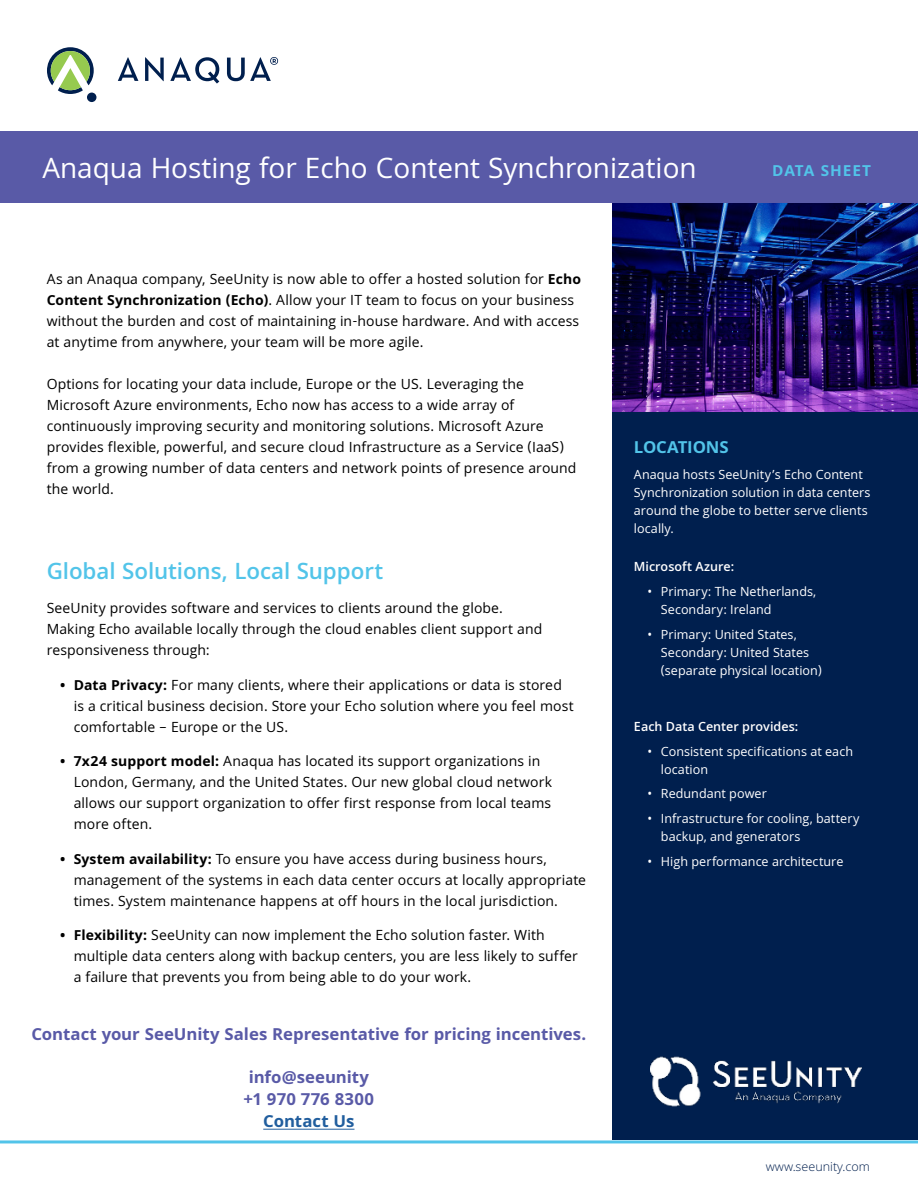
<style>
.page{position:relative;width:918px;height:1188px;background:#fff}
.page>*{position:absolute;margin:0;border:0;box-sizing:border-box;transform-origin:0 0}
.t1{font:30px "Khula";color:#fff}
.t2{font:600 24px "Khula";letter-spacing:-.005em;color:#52c4e9}
.t3{font:700 18px/21.6px "Khula";color:#595aa7}
.t4{font:700 18px "Khula";letter-spacing:-.01em;color:#52c4e9}
.t5{font:700 18px "Khula";color:#215e9e}
.t6{font:700 16.5px "Khula";letter-spacing:.06em;color:#52c4e9}
.t7{font:15px/21px "Khula";letter-spacing:.01em;color:#000}
.t8{font:13.5px/18px "Khula";color:#fff}
.t9{font:600 13.5px "Khula";color:#fff}
.t10{font:300 13.5px "Khula";color:#001f4e}
.s1{font-weight:700}
</style>
<div class="page">
<img style="left:613px;top:203px;width:305px;height:209px">
<div style="left:613px;top:412px;width:305px;height:728px;background:#001f4e"></div>
<hr style="left:0;top:1140px;width:918px;height:3px;background:#52c4e9">
<svg style="left:118px;top:57px;width:20px;height:24px"></svg>
<svg style="left:145px;top:57px;width:19px;height:24px"></svg>
<svg style="left:170px;top:57px;width:49px;height:27px"></svg>
<svg style="left:227px;top:57px;width:51px;height:24px"></svg>
<svg style="left:47px;top:47px;width:48px;height:48px"></svg>
<div style="left:87px;top:93px;width:9px;height:9px;background:#001f4e;border-radius:50%"></div>
<div style="left:0;top:132px;width:918px;height:71px;background:#595aa7"></div>
<img style="left:650px;top:1056px;width:212px;height:51px">
<hr style="left:263px;top:1129px;width:91px;height:1px;background:#215e9e">
<h1 class="t1" style="left:42px;top:157px;width:656px">Anaqua Hosting for Echo Content Synchronization</h1>
<p class="t6" style="left:772px;top:165px;width:100px">DATA SHEET</p>
<p class="t7" style="left:47px;top:270px;width:536px">As an Anaqua company, SeeUnity is now able to offer a hosted solution for <span class="s1">Echo Content Synchronization (Echo)</span>. Allow your IT team to focus on your business without the burden and cost of maintaining in-house hardware. And with access at anytime from anywhere, your team will be more agile.</p>
<p class="t7" style="left:47px;top:375px;width:531px">Options for locating your data include, Europe or the US. Leveraging the Microsoft Azure environments, Echo now has access to a wide array of continuously improving security and monitoring solutions. Microsoft Azure provides flexible, powerful, and secure cloud Infrastructure as a Service (IaaS) from a growing number of data centers and network points of presence around the world.</p>
<h2 class="t2" style="left:47px;top:562px;width:338px">Global Solutions, Local Support</h2>
<p class="t7" style="left:47px;top:599px;width:497px">SeeUnity provides software and services to clients around the globe.<br>Making Echo available locally through the cloud enables client support and responsiveness through:</p>
<p class="t7" style="left:74px;top:676px;width:501px;text-indent:-14px"><span class="s1">• Data Privacy:</span> For many clients, where their applications or data is stored is a critical business decision. Store your Echo solution where you feel most comfortable – Europe or the US.</p>
<p class="t7" style="left:74px;top:752px;width:480px;text-indent:-14px"><span class="s1">• 7x24 support model:</span> Anaqua has located its support organizations in London, Germany, and the United States. Our new global cloud network allows our support organization to offer first response from local teams more often.</p>
<p class="t7" style="left:74px;top:850px;width:514px;text-indent:-14px"><span class="s1">• System availability:</span> To ensure you have access during business hours, management of the systems in each data center occurs at locally appropriate times. System maintenance happens at off hours in the local jurisdiction.</p>
<p class="t7" style="left:74px;top:926px;width:506px;text-indent:-14px"><span class="s1">• Flexibility:</span> SeeUnity can now implement the Echo solution faster. With multiple data centers along with backup centers, you are less likely to suffer a failure that prevents you from being able to do your work.</p>
<p class="t3" style="left:31px;top:1025px;width:556px">Contact your SeeUnity Sales Representative for pricing incentives.</p>
<p class="t3" style="left:244px;top:1068px;width:132px">info@seeunity +1 970 776 8300</p>
<p class="t5" style="left:263px;top:1114px;width:93px">Contact Us</p>
<p class="t4" style="left:634px;top:440px;width:96px">LOCATIONS</p>
<p class="t8" style="left:634px;top:466px;width:238px">Anaqua hosts SeeUnity’s Echo Content<br>Synchronization solution in data centers around the globe to better serve clients locally.</p>
<p class="t9" style="left:634px;top:561px;width:102px">Microsoft Azure:</p>
<p class="t8" style="left:661px;top:583px;width:157px;text-indent:-14px">• Primary: The Netherlands,<br>Secondary: Ireland</p>
<p class="t8" style="left:661px;top:626px;width:162px;text-indent:-14px">• Primary: United States,<br>Secondary: United States (separate physical location)</p>
<p class="t9" style="left:634px;top:721px;width:166px">Each Data Center provides:</p>
<p class="t8" style="left:661px;top:743px;width:194px;text-indent:-14px">• Consistent specifications at each location</p>
<p class="t8" style="left:647px;top:786px;width:121px">• Redundant power</p>
<p class="t8" style="left:661px;top:811px;width:200px;text-indent:-14px">• Infrastructure for cooling, battery backup, and generators</p>
<p class="t8" style="left:647px;top:853px;width:197px">• High performance architecture</p>
<p class="t10" style="left:766px;top:1161px;width:106px">www.seeunity.com</p>
</div>
